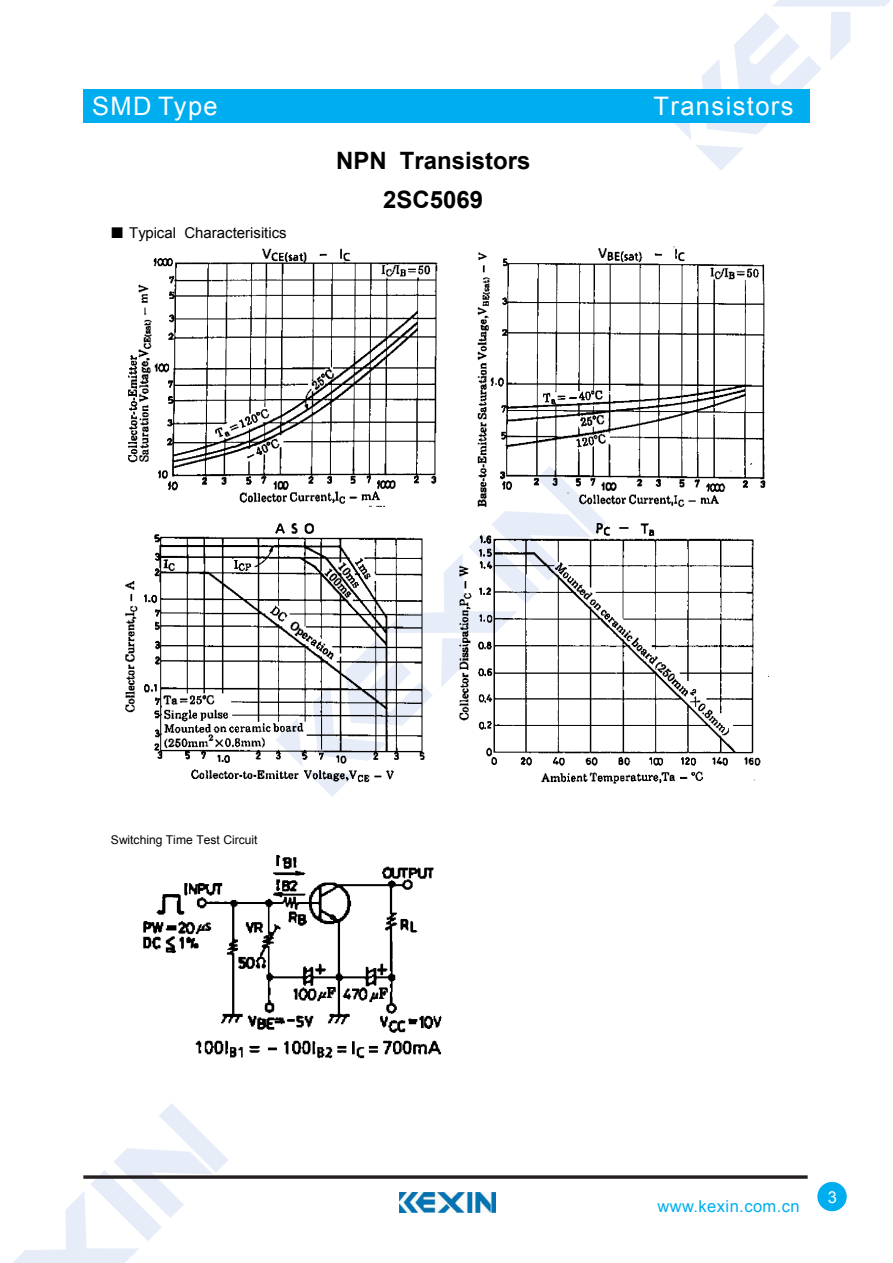
<style>
.page{position:relative;width:893px;height:1263px;background:#fff}
.page>*{position:absolute;margin:0;border:0;box-sizing:border-box;transform-origin:0 0}
.t1{font:25.5px "Arial";letter-spacing:.055em;color:#fff}
.t2{font:700 24px/39.3px "Arial";color:#000;text-align:center}
.t3{font:16.5px "Arial";letter-spacing:.025em;color:#00adef}
.t4{font:16.5px "Arial";color:#fff}
.t5{font:15px "Arial";color:#000}
.t6{font:12px "Arial";color:#000}
.s1{font-family:"Sim Sun"}
</style>
<div class="page">
<svg style="left:674px;top:0;width:216px;height:170px"></svg>
<svg style="left:13px;top:1103px;width:215px;height:160px"></svg>
<div style="left:83px;top:89px;width:726px;height:34px;background:#00adef"></div>
<svg style="left:83px;top:1175px;width:725px;height:4px"></svg>
<div style="left:817px;top:1182px;width:30px;height:29px;background:#00adef;border-radius:50%"></div>
<img style="left:400px;top:1193px;width:95px;height:20px">
<img style="left:128px;top:246px;width:638px;height:252px">
<img style="left:125px;top:498px;width:644px;height:299px">
<img style="left:143px;top:855px;width:299px;height:204px">
<h1 class="t1" style="left:92px;top:89px;width:127px">SMD Type</h1>
<p class="t5" style="left:110px;top:223px;width:178px"><span class="s1">■</span> Typical Characterisitics</p>
<h2 class="t2" style="left:336px;top:142px;width:196px">NPN Transistors<br>2SC5069</h2>
<h1 class="t1" style="left:654px;top:89px;width:141px">Transistors</h1>
<p class="t6" style="left:111px;top:832px;width:148px">Switching Time Test Circuit</p>
<p class="t3" style="left:657px;top:1196px;width:144px">www.kexin.com.cn</p>
<p class="t4" style="left:828px;top:1186px;width:11px">3</p>
</div>
